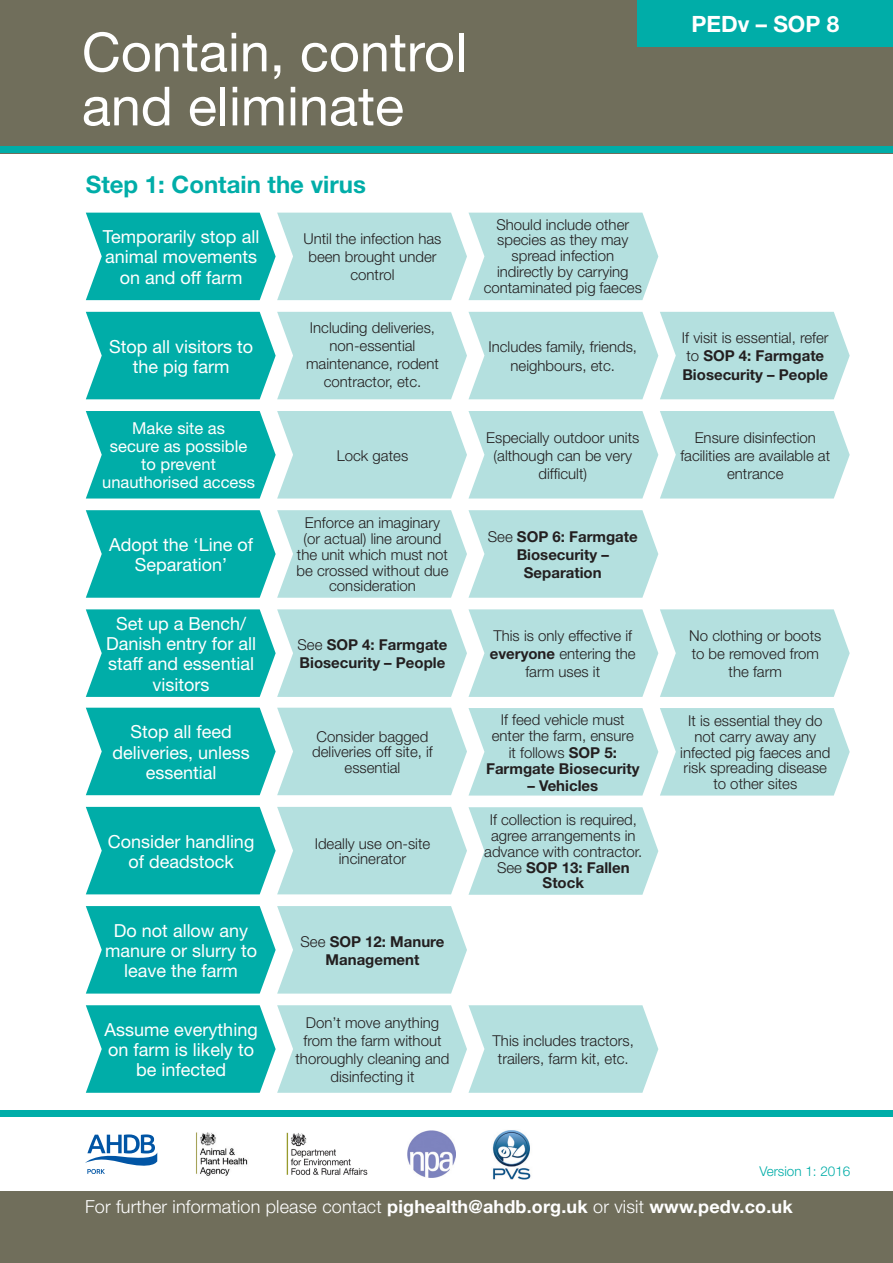
<style>
.page{position:relative;width:893px;height:1263px;background:#fff}
.page>*{position:absolute;margin:0;border:0;box-sizing:border-box;transform-origin:0 0}
.t1{font:54px "Helvetica Neue";color:#fff}
.t2{font:700 24px "Helvetica Neue";color:#00ada8}
.t3{font:700 22.5px "Helvetica Neue";color:#fff}
.t4{font:18px/20.2px "Helvetica Neue";color:#fff;text-align:center}
.t5{font:300 18px "Helvetica Neue";letter-spacing:.01em;color:#fff}
.t6{font:16.5px/18px "Helvetica Neue";color:#fff;text-align:center}
.t7{font:300 15px/15.8px "Helvetica Neue";color:#231f20;text-align:center}
.t8{font:700 15px/18px "Helvetica Neue";color:#231f20}
.t9{font:300 13.5px "Helvetica Neue";color:#00ada8}
.s1{font-weight:300}
.s2{font-weight:700}
</style>
<div class="page">
<div style="left:0;top:0;width:893px;height:153px;background:#706e5b"></div>
<div style="left:0;top:147px;width:893px;height:6px;background:#00ada8"></div>
<div style="left:638px;top:0;width:255px;height:47px;background:#00ada8"></div>
<svg style="left:86px;top:510px;width:572px;height:88px;background:#84d3d1"></svg>
<svg style="left:86px;top:312px;width:764px;height:87px;background:#91d7d5"></svg>
<svg style="left:86px;top:411px;width:764px;height:87px;background:#91d7d5"></svg>
<svg style="left:86px;top:609px;width:764px;height:88px;background:#92d7d5"></svg>
<svg style="left:86px;top:213px;width:572px;height:87px;background:#83d3d1"></svg>
<svg style="left:86px;top:906px;width:381px;height:87px;background:#68cbc8"></svg>
<svg style="left:86px;top:807px;width:572px;height:88px;background:#84d3d1"></svg>
<svg style="left:86px;top:1005px;width:572px;height:88px;background:#84d3d1"></svg>
<svg style="left:86px;top:708px;width:764px;height:87px;background:#91d7d5"></svg>
<div style="left:0;top:1192px;width:893px;height:71px;background:#706e5b"></div>
<div style="left:0;top:1110px;width:893px;height:6px;background:#00ada8"></div>
<img style="left:408px;top:1130px;width:47px;height:48px">
<img style="left:492px;top:1130px;width:39px;height:49px">
<img style="left:196px;top:1132px;width:52px;height:44px">
<img style="left:286px;top:1132px;width:82px;height:43px">
<svg style="left:85px;top:1134px;width:72px;height:40px"></svg>
<p class="t1" style="left:82px;top:20px;width:387px">Contain, control</p>
<p class="t1" style="left:82px;top:74px;width:324px">and eliminate</p>
<p class="t2" style="left:86px;top:170px;width:282px">Step 1: Contain the virus</p>
<p class="t4" style="left:103px;top:226px;width:158px">Temporarily stop all animal movements on and off farm</p>
<p class="t7" style="left:303px;top:230px;width:140px;line-height:18px">Until the infection has been brought under control</p>
<p class="t4" style="left:109px;top:336px;width:145px">Stop all visitors to the pig farm</p>
<p class="t6" style="left:102px;top:419px;width:154px">Make site as<br>secure as possible to prevent unauthorised access</p>
<p class="t4" style="left:109px;top:534px;width:145px">Adopt the ‘Line of<br>Separation’</p>
<p class="t4" style="left:106px;top:613px;width:152px">Set up a Bench/<br>Danish entry for all staff and essential visitors</p>
<p class="t4" style="left:112px;top:721px;width:139px">Stop all feed deliveries, unless essential</p>
<p class="t4" style="left:108px;top:831px;width:148px">Consider handling of deadstock</p>
<p class="t4" style="left:105px;top:920px;width:153px">Do not allow any manure or slurry to leave the farm</p>
<p class="t4" style="left:105px;top:1019px;width:155px">Assume everything on farm is likely to be infected</p>
<p class="t7" style="left:310px;top:320px;width:127px">Including deliveries,</p>
<p class="t7" style="left:306px;top:337px;width:134px;line-height:18px">non-essential maintenance, rodent contractor, etc.</p>
<p class="t7" style="left:337px;top:447px;width:73px">Lock gates</p>
<p class="t7" style="left:296px;top:515px;width:153px">Enforce an imaginary (or actual) line around the unit which must not be crossed without due consideration</p>
<p class="t8" style="left:297px;top:635px;width:152px"><span class="s1">See</span> SOP 4: Farmgate<br>Biosecurity – People</p>
<p class="t7" style="left:312px;top:728px;width:122px">Consider bagged deliveries off site, if essential</p>
<p class="t7" style="left:315px;top:835px;width:117px">Ideally use on-site incinerator</p>
<p class="t8" style="left:300px;top:932px;width:145px;text-align:center"><span class="s1">See</span> SOP 12: Manure<br>Management</p>
<p class="t7" style="left:295px;top:1013px;width:155px;line-height:18px">Don’t move anything from the farm without thoroughly cleaning and disinfecting it</p>
<p class="t7" style="left:484px;top:216px;width:160px">Should include other species as they may spread infection indirectly by carrying contaminated pig faeces</p>
<p class="t7" style="left:488px;top:338px;width:150px;line-height:18px">Includes family, friends, neighbours, etc.</p>
<p class="t7" style="left:486px;top:428px;width:155px;line-height:18px">Especially outdoor units (although can be very difficult)</p>
<p class="t8" style="left:488px;top:528px;width:152px;text-align:center"><span class="s1">See</span> SOP 6: Farmgate<br>Biosecurity –<br>Separation</p>
<p class="t7" style="left:490px;top:626px;width:147px;line-height:18px">This is only effective if <span class="s2">everyone</span> entering the farm uses it</p>
<p class="t7" style="left:486px;top:711px;width:155px;line-height:16.5px">If feed vehicle must enter the farm, ensure<br>it follows <span class="s2">SOP 5:<br>Farmgate Biosecurity</span></p>
<p class="t8" style="left:527px;top:776px;width:72px">– Vehicles</p>
<p class="t7" style="left:484px;top:812px;width:160px">If collection is required, agree arrangements in advance with contractor.<br>See <span class="s2">SOP 13: Fallen<br>Stock</span></p>
<p class="t7" style="left:493px;top:1031px;width:143px;line-height:18px">This includes tractors, trailers, farm kit, etc.</p>
<p class="t3" style="left:692px;top:11px;width:149px">PEDv – SOP 8</p>
<p class="t8" style="left:682px;top:329px;width:148px"><span class="s1">If visit is essential, refer to</span> SOP 4: Farmgate<br>Biosecurity – People</p>
<p class="t7" style="left:680px;top:428px;width:151px;line-height:18px">Ensure disinfection facilities are available at entrance</p>
<p class="t7" style="left:689px;top:626px;width:133px;line-height:18px">No clothing or boots to be removed from the farm</p>
<p class="t7" style="left:680px;top:713px;width:152px">It is essential they do not carry away any infected pig faeces and risk spreading disease to other sites</p>
<p class="t9" style="left:759px;top:1163px;width:93px">Version 1: 2016</p>
<p class="t5" style="left:85px;top:1196px;width:709px">For further information please contact <span class="s2">pighealth@ahdb.org.uk</span> or visit <span class="s2">www.pedv.co.uk</span></p>
</div>
